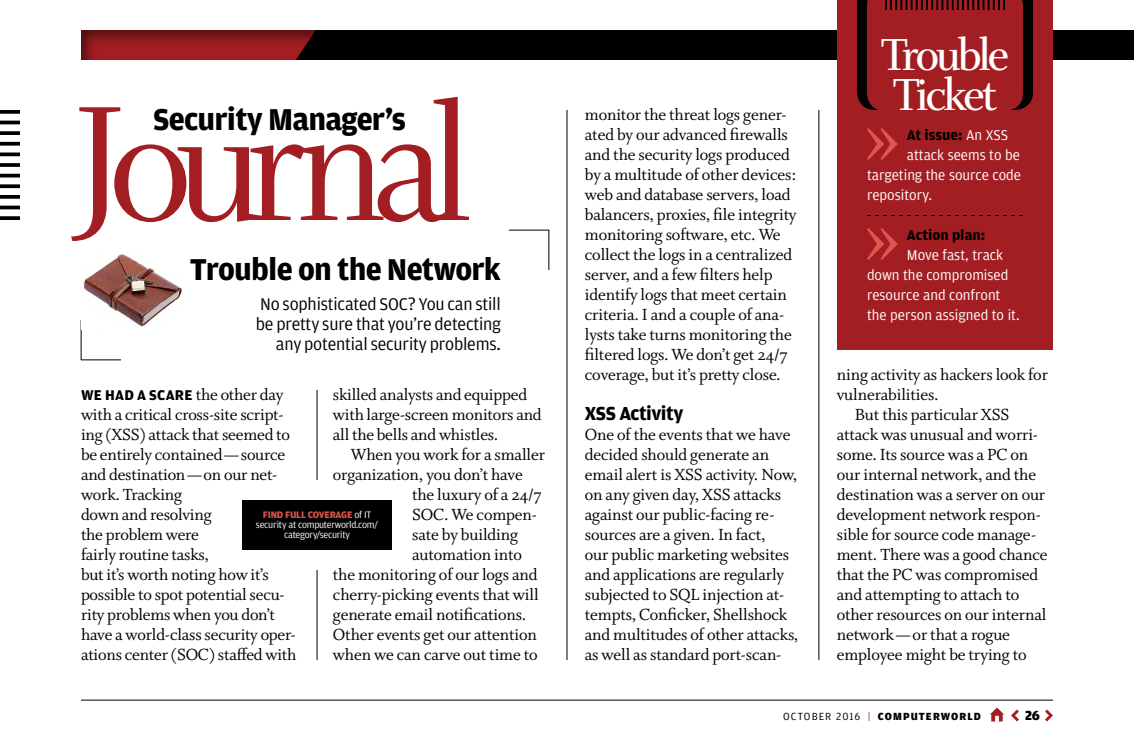
<style>
.page{position:relative;width:1134px;height:756px;background:#fff}
.page>*{position:absolute;margin:0;border:0;box-sizing:border-box;transform-origin:0 0}
.t1{font:175px "Whitman Display";letter-spacing:-.08em;color:#a31e22}
.t2{font:600 48px/40px "Whitman Display";letter-spacing:-.05em;color:#fff}
.t3{font:700 32px "Amplitude";letter-spacing:-.025em;color:#000}
.t4{font:700 20px "Amplitude";letter-spacing:-.025em;color:#000}
.t5{font:18px/20px "Whitman Roman Os F";letter-spacing:-.005em;color:#000}
.t6{font:18px/20px "Amplitude";letter-spacing:-.01em;color:#000;text-align:right}
.t7{font:15px/20px "Amplitude";color:#fff}
.t8{font:700 15px "Amplitude";color:#000}
.t9{font:700 15px "Amplitude";letter-spacing:.02em;color:#000}
.t10{font:900 14px "Amplitude";color:#000}
.t11{font:900 11px "Amplitude";letter-spacing:.095em;color:#000}
.t12{font:10px/10px "Amplitude";letter-spacing:-.03em;color:#fff;text-align:center}
.s1{font-family:"Whitman Roman Os F";font-weight:400;font-size:18px}
.s2{font-weight:700;color:#e0554e}
.s3{font-weight:400;color:#fff}
.s4{font-weight:400}
.s5{font-weight:400;color:#a31e22}
</style>
<div class="page">
<svg style="left:0;top:110px;width:20px;height:4px"></svg>
<hr style="left:0;top:121px;width:20px;height:3px;background:#000">
<svg style="left:0;top:131px;width:20px;height:4px"></svg>
<svg style="left:0;top:142px;width:20px;height:4px"></svg>
<hr style="left:0;top:153px;width:20px;height:3px;background:#000">
<svg style="left:0;top:163px;width:20px;height:4px"></svg>
<hr style="left:0;top:174px;width:20px;height:3px;background:#000">
<svg style="left:0;top:184px;width:20px;height:4px"></svg>
<svg style="left:0;top:195px;width:20px;height:4px"></svg>
<hr style="left:0;top:206px;width:20px;height:3px;background:#000">
<svg style="left:0;top:216px;width:20px;height:4px"></svg>
<div style="left:81px;top:30px;width:1053px;height:30px;background:#000"></div>
<div style="left:73px;top:23px;width:253px;height:38px;background:#000;opacity:.5"></div>
<svg style="left:1045px;top:710px;width:8px;height:12px"></svg>
<svg style="left:1011px;top:710px;width:8px;height:12px"></svg>
<svg style="left:990px;top:708px;width:14px;height:14px"></svg>
<hr style="left:81px;top:700px;width:972px;height:1px;background:#000">
<hr style="left:567px;top:110px;width:1px;height:550px;background:#000">
<hr style="left:819px;top:110px;width:1px;height:550px;background:#000">
<hr style="left:317px;top:570px;width:1px;height:90px;background:#000">
<hr style="left:317px;top:390px;width:1px;height:90px;background:#000">
<hr style="left:81px;top:320px;width:1px;height:40px;background:#000">
<hr style="left:81px;top:360px;width:40px;height:1px;background:#000">
<hr style="left:549px;top:230px;width:1px;height:40px;background:#000">
<hr style="left:509px;top:230px;width:40px;height:1px;background:#000">
<div style="left:837px;top:0;width:216px;height:350px;background:#a31e22"></div>
<svg style="left:857px;top:0;width:176px;height:110px"></svg>
<svg style="left:867px;top:215px;width:156px;height:1px"></svg>
<svg style="left:867px;top:128px;width:31px;height:32px"></svg>
<svg style="left:867px;top:228px;width:31px;height:32px"></svg>
<div style="left:242px;top:500px;width:150px;height:50px;background:#000"></div>
<img style="left:81px;top:254px;width:101px;height:76px">
<h1 class="t1" style="left:72px;top:69px;width:401px">Journal</h1>
<h3 class="t3" style="left:153px;top:102px;width:254px">Security Manager’s</h3>
<h3 class="t3" style="left:190px;top:252px;width:313px">Trouble on the Network</h3>
<p class="t6" style="left:256px;top:294px;width:247px">No sophisticated SOC? You can still be pretty sure that you’re detecting any potential security problems.</p>
<p class="t5" style="left:333px;top:385px;width:210px">skilled analysts and equipped with large-screen monitors and all the bells and whistles.</p>
<p class="t5" style="left:351px;top:445px;width:196px">When you work for a smaller</p>
<p class="t5" style="left:333px;top:465px;width:192px">organization, you don’t have</p>
<p class="t5" style="left:412px;top:485px;width:131px">the luxury of a 24/7</p>
<p class="t5" style="left:412px;top:505px;width:126px">SOC. We compen-</p>
<p class="t5" style="left:412px;top:525px;width:107px">sate by building</p>
<p class="t5" style="left:412px;top:545px;width:111px">automation into</p>
<p class="t5" style="left:333px;top:565px;width:206px">the monitoring of our logs and</p>
<p class="t5" style="left:333px;top:585px;width:207px">cherry-picking events that will</p>
<p class="t5" style="left:333px;top:605px;width:195px">generate email notifications.</p>
<p class="t5" style="left:333px;top:625px;width:205px">Other events get our attention</p>
<p class="t5" style="left:333px;top:645px;width:206px">when we can carve out time to</p>
<p class="t9" style="left:81px;top:387px;width:204px">WE HAD A SCARE <span class="s1">the other day</span></p>
<p class="t5" style="left:81px;top:405px;width:217px">with a critical cross-site script&shy;ing (XSS) attack that seemed to be entirely contained — source and destination — on our net&shy;work. Tracking<br>down and resolving<br>the problem were<br>fairly routine tasks,<br>but it’s worth noting how it’s possible to spot potential secu&shy;rity problems when you don’t have a world-class security oper&shy;ations center (SOC) staffed with</p>
<p class="t12" style="left:256px;top:510px;width:124px"><span class="s2">FIND FULL COVERAGE</span> of IT security at computerworld.com/ category/security</p>
<p class="t5" style="left:585px;top:105px;width:213px">monitor the threat logs gener&shy;ated by our advanced firewalls and the security logs produced by a multitude of other devices: web and database servers, load balancers, proxies, file integrity monitoring software, etc. We collect the logs in a centralized server, and a few filters help identify logs that meet certain criteria. I and a couple of ana&shy;lysts take turns monitoring the filtered logs. We don’t get 24/7 coverage, but it’s pretty close.</p>
<p class="t4" style="left:585px;top:402px;width:100px">XSS Activity</p>
<p class="t5" style="left:585px;top:425px;width:215px">One of the events that we have decided should generate an email alert is XSS activity. Now, on any given day, XSS attacks against our public-facing re&shy;sources are a given. In fact,<br>our public marketing websites and applications are regularly subjected to SQL injection at&shy;tempts, Conficker, Shellshock and multitudes of other attacks, as well as standard port-scan-</p>
<h2 class="t2" style="left:881px;top:37px;width:130px">Trouble<br>Ticket</h2>
<p class="t8" style="left:907px;top:127px;width:103px">At issue: <span class="s3">An XSS</span></p>
<p class="t7" style="left:907px;top:145px;width:115px">attack seems to be</p>
<p class="t7" style="left:867px;top:165px;width:156px">targeting the source code</p>
<p class="t7" style="left:867px;top:185px;width:67px">repository.</p>
<p class="t8" style="left:907px;top:227px;width:80px">Action plan:</p>
<p class="t7" style="left:867px;top:245px;width:154px;text-indent:40px">Move fast, track down the compromised resource and confront the person assigned to it.</p>
<p class="t5" style="left:837px;top:365px;width:213px">ning activity as hackers look for</p>
<p class="t5" style="left:837px;top:385px;width:103px">vulnerabilities.</p>
<p class="t5" style="left:855px;top:405px;width:156px">But this particular XSS</p>
<p class="t5" style="left:837px;top:425px;width:203px">attack was unusual and worri-</p>
<p class="t5" style="left:837px;top:445px;width:193px">some. Its source was a PC on</p>
<p class="t5" style="left:837px;top:465px;width:201px">our internal network, and the</p>
<p class="t5" style="left:837px;top:485px;width:210px">destination was a server on our</p>
<p class="t5" style="left:837px;top:505px;width:205px">development network respon-</p>
<p class="t5" style="left:837px;top:525px;width:201px">sible for source code manage-</p>
<p class="t5" style="left:837px;top:545px;width:212px">ment. There was a good chance</p>
<p class="t5" style="left:837px;top:565px;width:203px">that the PC was compromised</p>
<p class="t5" style="left:837px;top:585px;width:184px">and attempting to attach to</p>
<p class="t5" style="left:837px;top:605px;width:211px">other resources on our internal</p>
<p class="t5" style="left:837px;top:625px;width:175px">network — or that a rogue</p>
<p class="t5" style="left:837px;top:645px;width:191px">employee might be trying to</p>
<p class="t11" style="left:783px;top:710px;width:199px"><span class="s4">OCTOBER 2016</span> <span class="s5">|</span> COMPUTERWORLD</p>
<p class="t10" style="left:1025px;top:708px;width:16px">26</p>
</div>
